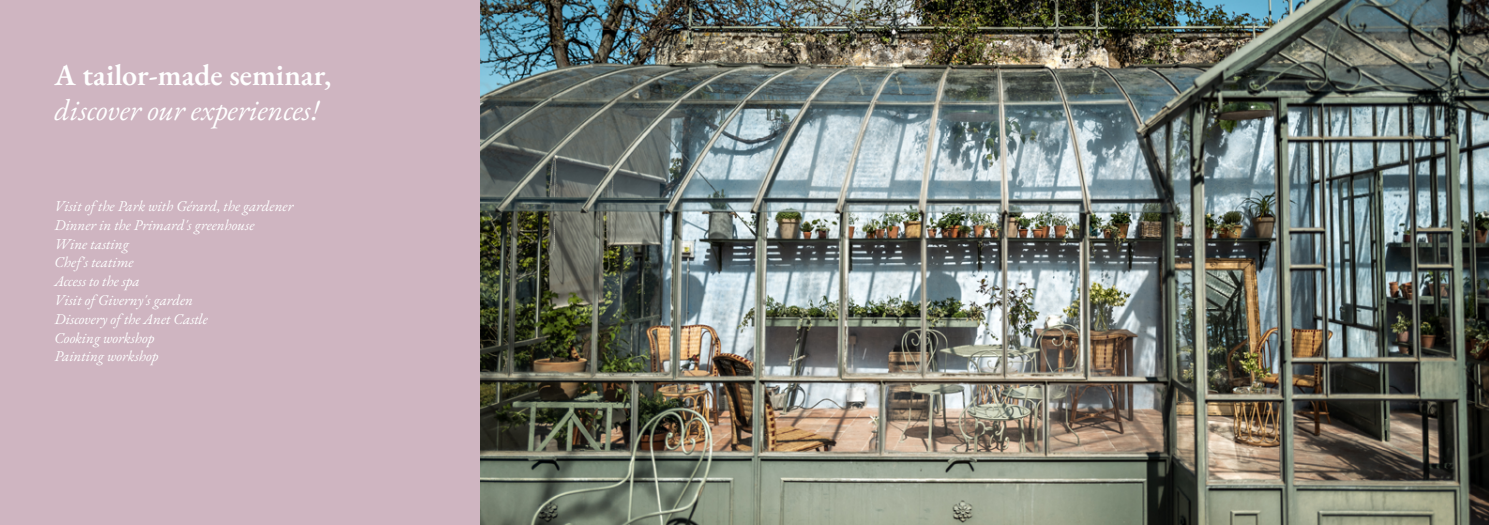
<style>
.page{position:relative;width:1489px;height:525px;background:#fff}
.page>*{position:absolute;margin:0;border:0;box-sizing:border-box;transform-origin:0 0}
.t1{font:italic 30px "EB Garamond";color:#fff}
.t2{font:600 30px "EB Garamond";color:#fff}
.t3{font:italic 15px/18.8px "EB Garamond";color:#fff}
</style>
<div class="page">
<div style="left:0;top:0;width:480px;height:524px;background:#cfb5c1"></div>
<img style="left:480px;top:0;width:1008px;height:524px">
<h1 class="t2" style="left:54px;top:56px;width:278px">A tailor-made seminar,</h1>
<h1 class="t1" style="left:54px;top:91px;width:266px">discover our experiences!</h1>
<p class="t3" style="left:54px;top:197px;width:240px">Visit of the Park with Gérard, the gardener<br>Dinner in the Primard's greenhouse<br>Wine tasting<br>Chef's teatime<br>Access to the spa<br>Visit of Giverny's garden<br>Discovery of the Anet Castle<br>Cooking workshop<br>Painting workshop</p>
</div>
